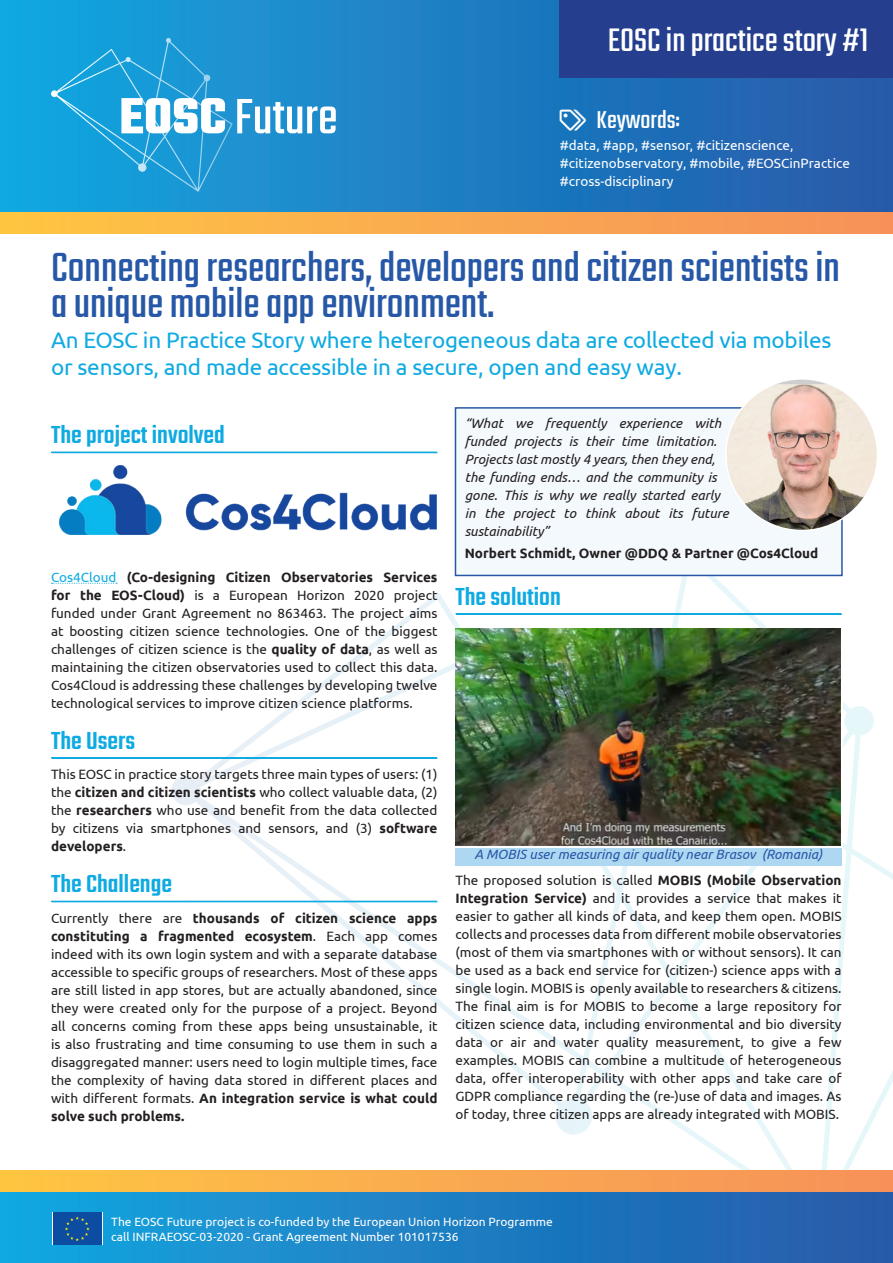
<style>
.page{position:relative;width:893px;height:1263px;background:#fff}
.page>*{position:absolute;margin:0;border:0;box-sizing:border-box;transform-origin:0 0}
.Titolo{font:45px/36px "Teko";color:#2758a7}
.t1{font:36px "Teko";color:#fff}
.h3_-_saltacolonna{font:500 27px "Teko";color:#0faae2}
.t2{font:27px "Teko";color:#fff}
.Sottotiolo{font:22.5px/27px "Ubuntu";letter-spacing:-.01em;color:#0faae2}
.t3{font:13.5px/18px "Ubuntu";color:#231f20;text-align:justify}
.t4{font:italic 13.5px/18px "Ubuntu";color:#231f20}
.t5{font:13.5px/18px "Ubuntu";color:#fff}
.dida{font:italic 13.5px "Ubuntu";color:#2758a7}
.t6{font:700 13.5px "Ubuntu";color:#231f20}
.t7{font:12px/15px "Ubuntu";color:#fff}
.s1{color:#0faae2}
.s2{font-weight:700}
</style>
<div class="page">
<svg style="left:171px;top:544px;width:722px;height:626px"></svg>
<div style="left:0;top:1191px;width:893px;height:72px;background:linear-gradient(to right,#14a7e0,#2658a8)"></div>
<div style="left:0;top:1170px;width:893px;height:21px;background:linear-gradient(to right,#fec643,#f6905a)"></div>
<svg style="left:51px;top:451px;width:387px;height:2px"></svg>
<svg style="left:52px;top:583px;width:65px;height:1px"></svg>
<svg style="left:51px;top:757px;width:387px;height:2px"></svg>
<svg style="left:51px;top:900px;width:387px;height:2px"></svg>
<svg style="left:455px;top:613px;width:387px;height:2px"></svg>
<div style="left:455px;top:840px;width:387px;height:25px;background:#aed7f2"></div>
<img style="left:455px;top:628px;width:388px;height:219px">
<div style="left:0;top:0;width:893px;height:215px;background:linear-gradient(to right,#1ba8dc,#2859a7)"></div>
<div style="left:560px;top:0;width:333px;height:77px;background:#253f8e"></div>
<svg style="left:51px;top:38px;width:285px;height:154px;background:#33a2d9"></svg>
<div style="left:455px;top:408px;width:387px;height:167px;background:#f4f9fd"></div>
<div style="left:455px;top:407px;width:388px;height:169px;border:2px solid #2758a7"></div>
<img style="left:59px;top:466px;width:378px;height:92px">
<div style="left:0;top:213px;width:893px;height:21px;background:linear-gradient(to right,#fec643,#f6905a)"></div>
<div style="left:52px;top:1213px;width:51px;height:32px;background:#fff"></div>
<div style="left:53px;top:1213px;width:49px;height:32px;background:#0d4da1"></div>
<svg style="left:65px;top:1216px;width:25px;height:25px"></svg>
<img style="left:726px;top:379px;width:151px;height:151px;border-radius:76px">
<svg style="left:560px;top:109px;width:26px;height:22px"></svg>
<p class="t1" style="left:608px;top:20px;width:262px">EOSC in practice story #1</p>
<p class="t2" style="left:597px;top:105px;width:85px">Keywords:</p>
<p class="t5" style="left:560px;top:136px;width:292px">#data, #app, #sensor, #citizenscience, #citizenobservatory, #mobile, #EOSCinPractice #cross-disciplinary</p>
<p class="Titolo" style="left:51px;top:253px;width:790px">Connecting researchers, developers and citizen scientists in a unique mobile app environment.</p>
<p class="Sottotiolo" style="left:51px;top:326px;width:782px">An EOSC in Practice Story where heterogeneous data are collected via mobiles or sensors, and made accessible in a secure, open and easy way.</p>
<p class="h3_-_saltacolonna" style="left:51px;top:419px;width:175px">The project involved</p>
<p class="t3" style="left:51px;top:567px;width:388px"><span class="s1">Cos4Cloud</span> <span class="s2">(Co-designing Citizen Observatories Services for the EOS-Cloud)</span> is a European Horizon 2020 project funded under Grant Agreement no 863463. The project aims at boosting citizen science technologies. One of the biggest challenges of citizen science is the <span class="s2">quality of data</span>, as well as maintaining the citizen observatories used to collect this data.<br>Cos4Cloud is addressing these challenges by developing twelve technological services to improve citizen science platforms.</p>
<p class="h3_-_saltacolonna" style="left:51px;top:725px;width:86px">The Users</p>
<p class="t3" style="left:51px;top:765px;width:388px">This EOSC in practice story targets three main types of users: (1) the <span class="s2">citizen and citizen scientists</span> who collect valuable data, (2) the <span class="s2">researchers</span> who use and benefit from the data collected by citizens via smartphones and sensors, and (3) <span class="s2">software developers</span>.</p>
<p class="h3_-_saltacolonna" style="left:51px;top:868px;width:122px">The Challenge</p>
<p class="t3" style="left:51px;top:908px;width:388px">Currently there are <span class="s2">thousands of citizen science apps constituting a fragmented ecosystem</span>. Each app comes indeed with its own login system and with a separate database accessible to specific groups of researchers. Most of these apps are still listed in app stores, but are actually abandoned, since they were created only for the purpose of a project. Beyond all concerns coming from these apps being unsustainable, it is also frustrating and time consuming to use them in such a disaggregated manner: users need to login multiple times, face the complexity of having data stored in different places and with different formats. <span class="s2">An integration service is what could solve such problems.</span></p>
<p class="t4" style="left:465px;top:413px;width:266px">“What we frequently experience with funded projects is their time limitation.<br>Projects last mostly 4 years, then they end, the funding ends… and the community is gone. This is why we really started early in the project to think about its future sustainability”</p>
<p class="t6" style="left:465px;top:545px;width:355px">Norbert Schmidt, Owner @DDQ &amp; Partner @Cos4Cloud</p>
<p class="h3_-_saltacolonna" style="left:455px;top:581px;width:107px">The solution</p>
<p class="dida" style="left:474px;top:846px;width:350px">A MOBIS user measuring air quality near Brasov (Romania)</p>
<p class="t3" style="left:455px;top:871px;width:388px">The proposed solution is called <span class="s2">MOBIS (Mobile Observation Integration Service)</span> and it provides a service that makes it easier to gather all kinds of data, and keep them open. MOBIS collects and processes data from different mobile observatories (most of them via smartphones with or without sensors). It can be used as a back end service for (citizen-) science apps with a single login. MOBIS is openly available to researchers &amp; citizens.<br>The final aim is for MOBIS to become a large repository for citizen science data, including environmental and bio diversity data or air and water quality measurement, to give a few examples. MOBIS can combine a multitude of heterogeneous data, offer interoperability with other apps and take care of GDPR compliance regarding the (re-)use of data and images. As of today, three citizen apps are already integrated with MOBIS.</p>
<p class="t7" style="left:111px;top:1214px;width:443px">The EOSC Future project is co-funded by the European Union Horizon Programme call INFRAEOSC-03-2020 - Grant Agreement Number 101017536</p>
</div>
